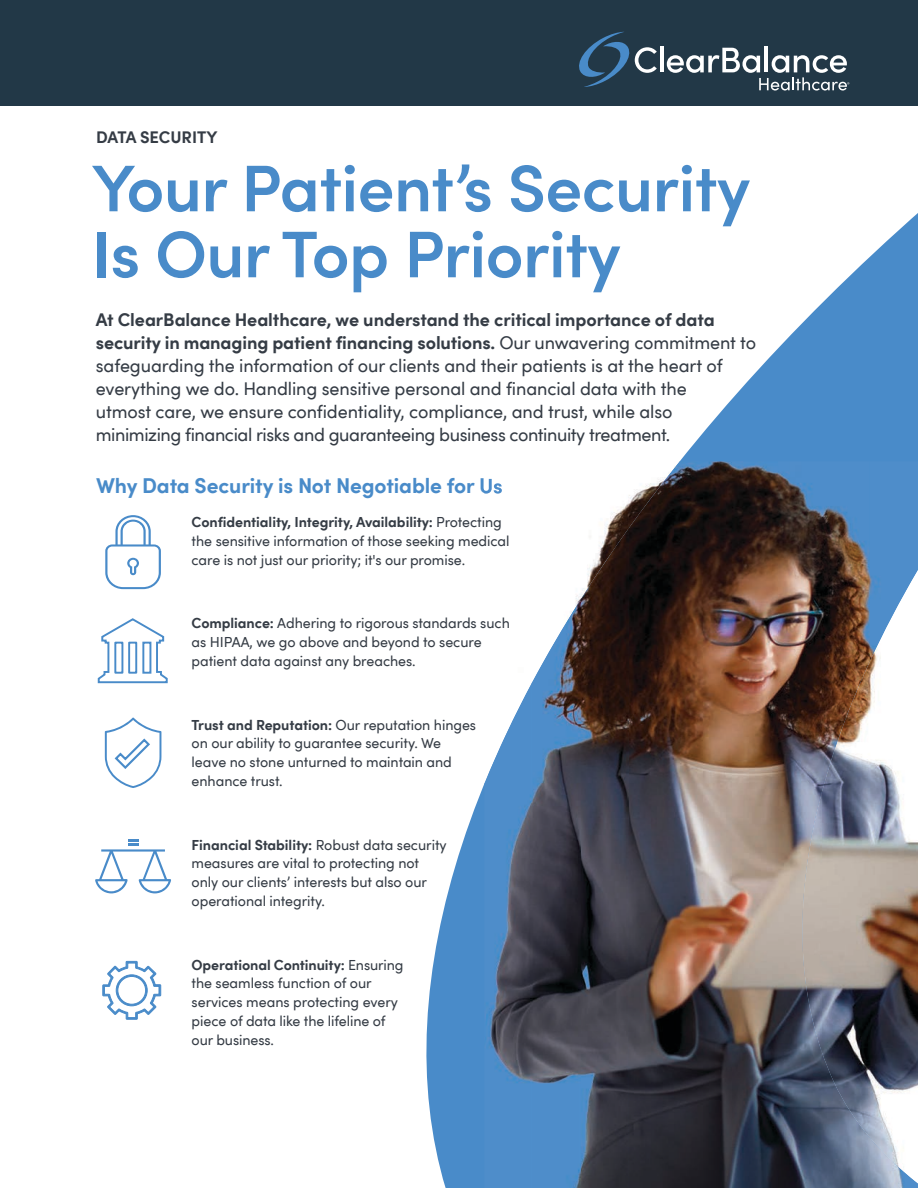
<style>
.page{position:relative;width:918px;height:1188px;background:#fff}
.page>*{position:absolute;margin:0;border:0;box-sizing:border-box;transform-origin:0 0}
.t1{font:600 66px/66px "Sofia Pro";letter-spacing:-.01em;color:#498bc9}
.t2{font:700 21px "Sofia Pro";letter-spacing:-.005em;color:#498bc9}
.t3{font:18px/23px "Sofia Pro";letter-spacing:-.005em;color:#353c45}
.t4{font:700 16.5px "Sofia Pro";color:#353c45}
.t5{font:14.25px/18.8px "Sofia Pro";letter-spacing:-.005em;color:#353c45}
.s1{font-weight:700}
</style>
<div class="page">
<svg style="left:426px;top:213px;width:492px;height:975px"></svg>
<img style="left:484px;top:461px;width:144px;height:154px">
<img style="left:870px;top:662px;width:48px;height:475px">
<img style="left:484px;top:615px;width:48px;height:67px">
<img style="left:822px;top:825px;width:48px;height:226px">
<img style="left:628px;top:461px;width:242px;height:364px">
<img style="left:870px;top:461px;width:48px;height:201px">
<img style="left:580px;top:528px;width:49px;height:660px">
<img style="left:532px;top:599px;width:49px;height:589px">
<img style="left:484px;top:682px;width:49px;height:506px">
<img style="left:628px;top:824px;width:194px;height:364px">
<img style="left:821px;top:1051px;width:49px;height:137px">
<img style="left:870px;top:1137px;width:48px;height:51px">
<img style="left:484px;top:478px;width:18px;height:20px">
<svg style="left:102px;top:961px;width:60px;height:59px"></svg>
<svg style="left:97px;top:618px;width:71px;height:66px"></svg>
<svg style="left:105px;top:515px;width:56px;height:74px"></svg>
<svg style="left:105px;top:717px;width:56px;height:71px"></svg>
<svg style="left:95px;top:840px;width:76px;height:53px"></svg>
<div style="left:0;top:0;width:918px;height:106px;background:#223847"></div>
<svg style="left:579px;top:32px;width:78px;height:55px"></svg>
<hr style="left:660px;top:47px;width:3px;height:25px;background:#fff">
<hr style="left:765px;top:47px;width:3px;height:25px;background:#fff">
<svg style="left:667px;top:48px;width:182px;height:43px"></svg>
<p class="t4" style="left:96px;top:125px;width:123px">DATA SECURITY</p>
<h1 class="t1" style="left:92px;top:150px;width:660px">Your Patient’s Security<br>Is Our Top Priority</h1>
<p class="t3" style="left:96px;top:308px;width:662px"><span class="s1">At ClearBalance Healthcare, we understand the critical importance of data security in managing patient financing solutions.</span> Our unwavering commitment to safeguarding the information of our clients and their patients is at the heart of everything we do. Handling sensitive personal and financial data with the<br>utmost care, we ensure confidentiality, compliance, and trust, while also minimizing financial risks and guaranteeing business continuity treatment.</p>
<h2 class="t2" style="left:96px;top:470px;width:408px">Why Data Security is Not Negotiable for Us</h2>
<p class="t5" style="left:192px;top:512px;width:319px"><span class="s1">Confidentiality, Integrity, Availability:</span> Protecting the sensitive information of those seeking medical care is not just our priority; it's our promise.</p>
<p class="t5" style="left:192px;top:613px;width:320px"><span class="s1">Compliance:</span> Adhering to rigorous standards such as HIPAA, we go above and beyond to secure patient data against any breaches.</p>
<p class="t5" style="left:192px;top:714px;width:286px"><span class="s1">Trust and Reputation:</span> Our reputation hinges on our ability to guarantee security. We leave no stone unturned to maintain and enhance trust.</p>
<p class="t5" style="left:192px;top:834px;width:257px"><span class="s1">Financial Stability:</span> Robust data security measures are vital to protecting not only our clients’ interests but also our operational integrity.</p>
<p class="t5" style="left:192px;top:954px;width:214px"><span class="s1">Operational Continuity:</span> Ensuring the seamless function of our services means protecting every piece of data like the lifeline of our business.</p>
</div>
